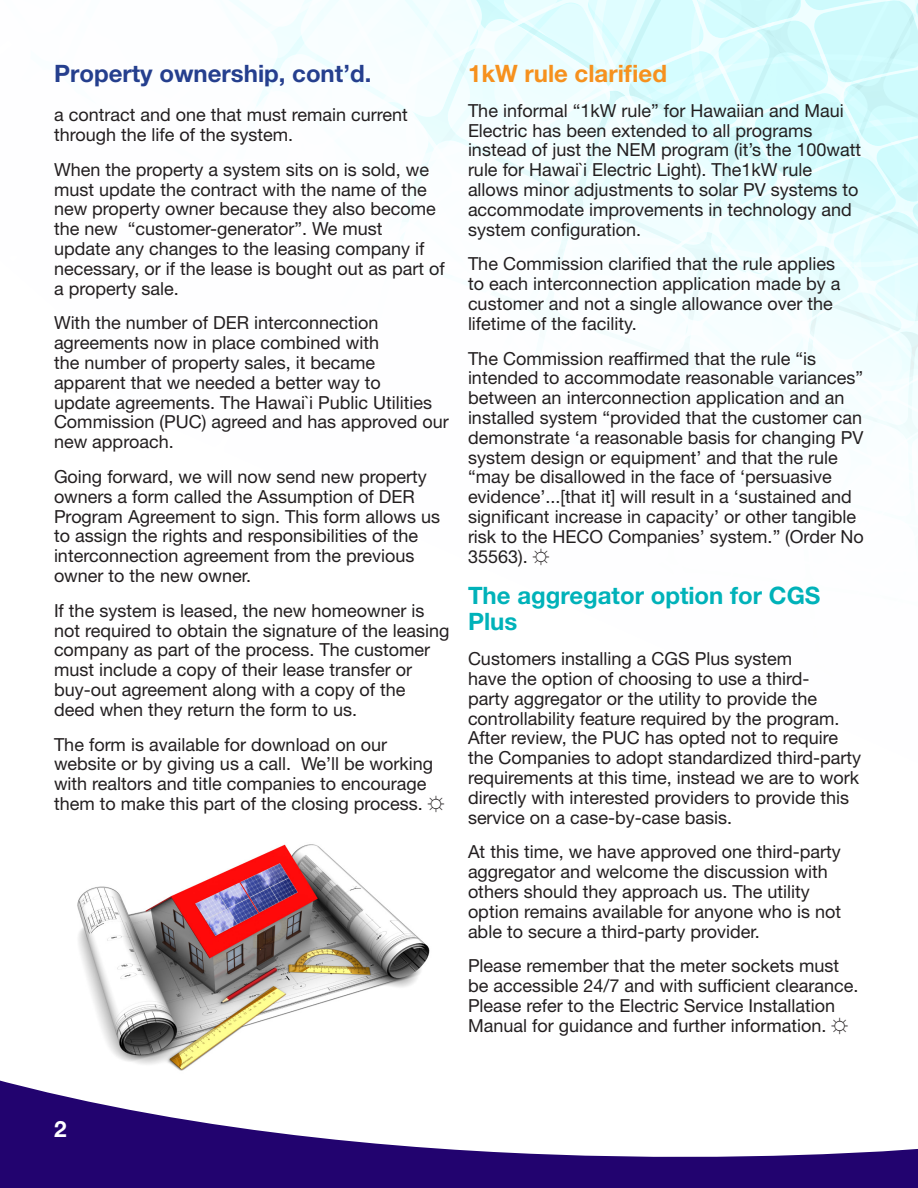
<style>
.page{position:relative;width:918px;height:1188px;background:#fff}
.page>*{position:absolute;margin:0;border:0;box-sizing:border-box;transform-origin:0 0}
.t1{font:700 24px/26.4px "Helvetica Neue LT Std";color:#00b2b9}
.t2{font:700 24px "Helvetica Neue LT Std";color:#253f8e}
.t3{font:700 24px "Helvetica Neue LT Std";color:#f6911e}
.t4{font:700 22.5px "Helvetica Neue LT Std";color:#fff}
.t5{font:18px/19.8px "Helvetica Neue LT Std";color:#231f20}
.s1{font-family:"Mistral"}
</style>
<div class="page">
<svg style="left:229px;top:0;width:689px;height:464px"></svg>
<svg style="left:0;top:1080px;width:918px;height:108px"></svg>
<img style="left:54px;top:844px;width:396px;height:244px">
<h2 class="t2" style="left:54px;top:59px;width:319px">Property ownership, cont’d.</h2>
<p class="t5" style="left:54px;top:105px;width:355px">a contract and one that must remain current through the life of the system.</p>
<p class="t5" style="left:54px;top:159px;width:392px">When the property a system sits on is sold, we must update the contract with the name of the new property owner because they also become the new “customer-generator”. We must<br>update any changes to the leasing company if necessary, or if the lease is bought out as part of a property sale.</p>
<p class="t5" style="left:54px;top:313px;width:396px">With the number of DER interconnection agreements now in place combined with<br>the number of property sales, it became apparent that we needed a better way to<br>update agreements. The Hawai`i Public Utilities Commission (PUC) agreed and has approved our new approach.</p>
<p class="t5" style="left:54px;top:467px;width:388px">Going forward, we will now send new property owners a form called the Assumption of DER Program Agreement to sign. This form allows us to assign the rights and responsibilities of the interconnection agreement from the previous owner to the new owner.</p>
<p class="t5" style="left:54px;top:600px;width:397px">If the system is leased, the new homeowner is not required to obtain the signature of the leasing company as part of the process. The customer must include a copy of their lease transfer or buy-out agreement along with a copy of the deed when they return the form to us.</p>
<p class="t5" style="left:54px;top:734px;width:392px">The form is available for download on our website or by giving us a call. We’ll be working with realtors and title companies to encourage them to make this part of the closing process. <span class="s1">☼</span></p>
<h2 class="t3" style="left:468px;top:59px;width:201px">1kW rule clarifed</h2>
<p class="t5" style="left:468px;top:100px;width:395px">The informal “1kW rule” for Hawaiian and Maui Electric has been extended to all programs instead of just the NEM program (it’s the 100watt rule for Hawai`i Electric Light). The1kW rule allows minor adjustments to solar PV systems to accommodate improvements in technology and system confguration.</p>
<p class="t5" style="left:468px;top:254px;width:374px">The Commission clarifed that the rule applies to each interconnection application made by a customer and not a single allowance over the lifetime of the facility.</p>
<p class="t5" style="left:468px;top:348px;width:397px">The Commission reaffrmed that the rule “is intended to accommodate reasonable variances” between an interconnection application and an installed system “provided that the customer can demonstrate ‘a reasonable basis for changing PV system design or equipment’ and that the rule “may be disallowed in the face of ‘persuasive evidence’...[that it] will result in a ‘sustained and signifcant increase in capacity’ or other tangible risk to the HECO Companies’ system.” (Order No 35563). <span class="s1">☼</span></p>
<h2 class="t1" style="left:468px;top:582px;width:354px">The aggregator option for CGS<br>Plus</h2>
<p class="t5" style="left:468px;top:649px;width:395px">Customers installing a CGS Plus system<br>have the option of choosing to use a third-<br>party aggregator or the utility to provide the controllability feature required by the program.<br>After review, the PUC has opted not to require the Companies to adopt standardized third-party requirements at this time, instead we are to work directly with interested providers to provide this service on a case-by-case basis.</p>
<p class="t5" style="left:468px;top:842px;width:375px">At this time, we have approved one third-party aggregator and welcome the discussion with others should they approach us. The utility option remains available for anyone who is not able to secure a third-party provider.</p>
<p class="t5" style="left:468px;top:956px;width:392px">Please remember that the meter sockets must be accessible 24/7 and with suffcient clearance.<br>Please refer to the Electric Service Installation Manual for guidance and further information. <span class="s1">☼</span></p>
<p class="t4" style="left:54px;top:1115px;width:14px">2</p>
</div>
